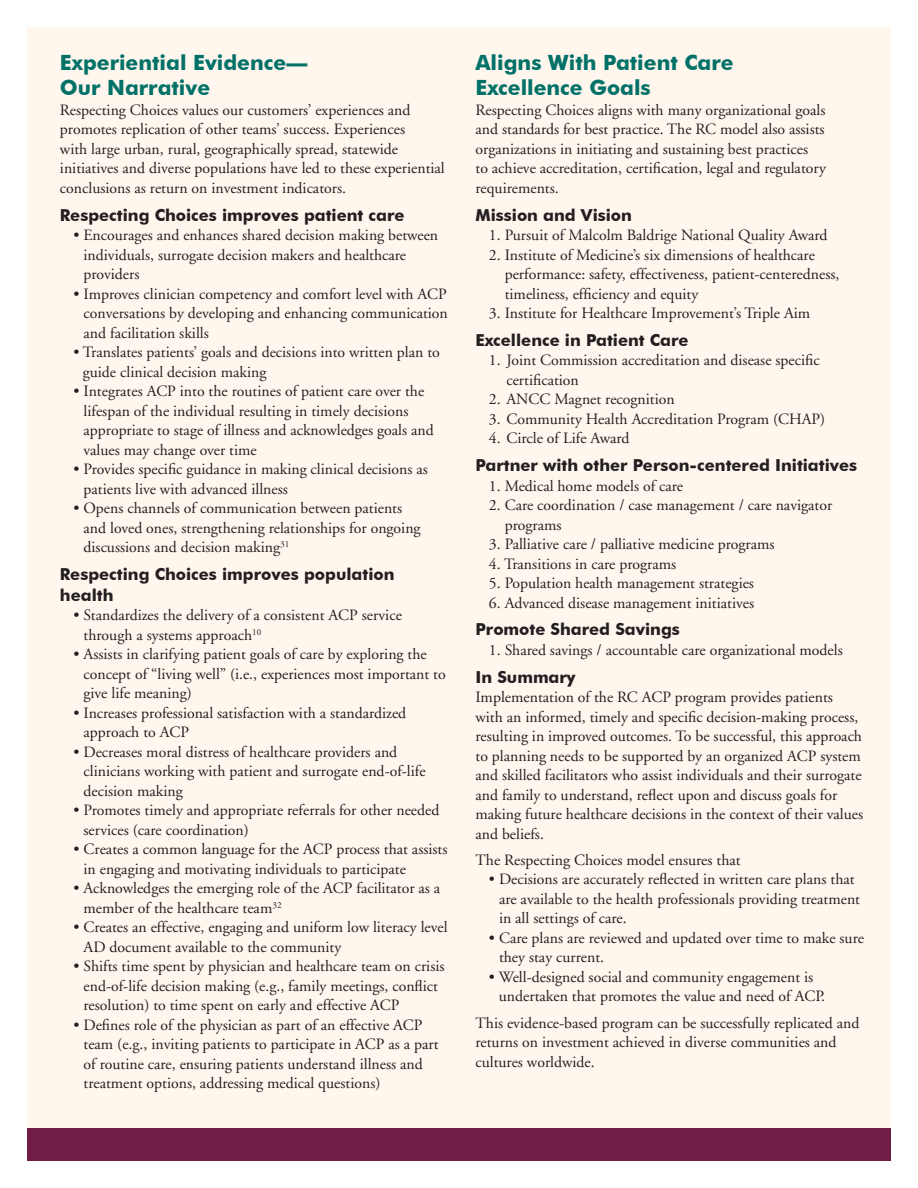
<style>
.page{position:relative;width:918px;height:1188px;background:#fff}
.page>*{position:absolute;margin:0;border:0;box-sizing:border-box;transform-origin:0 0}
.t1{font:700 21px/25.5px "Futura BT";color:#007167}
.t2{font:700 16.5px/21px "Futura BT";color:#231f20}
.t3{font:15.75px/19.5px "Adobe Garamond";color:#231f20}
</style>
<div class="page">
<div style="left:27px;top:27px;width:863px;height:1133px;background:#fff6ee"></div>
<div style="left:27px;top:1129px;width:864px;height:32px;background:#701e45"></div>
<p class="t1" style="left:60px;top:50px;width:249px">Experiential Evidence—<br>Our Narrative</p>
<p class="t3" style="left:60px;top:101px;width:386px">Respecting Choices values our customers’ experiences and promotes replication of other teams’ success. Experiences<br>with large urban, rural, geographically spread, statewide initiatives and diverse populations have led to these experiential conclusions as return on investment indicators.</p>
<p class="t2" style="left:60px;top:204px;width:346px">Respecting Choices improves patient care</p>
<p class="t3" style="left:84px;top:226px;width:356px;text-indent:-10px">• Encourages and enhances shared decision making between individuals, surrogate decision makers and healthcare providers</p>
<p class="t3" style="left:84px;top:284px;width:366px;text-align:justify;text-indent:-10px">• Improves clinician competency and comfort level with ACP conversations by developing and enhancing communication and facilitation skills</p>
<p class="t3" style="left:83px;top:343px;width:359px;text-indent:-9px">• Translates patients’ goals and decisions into written plan to guide clinical decision making</p>
<p class="t3" style="left:84px;top:382px;width:352px;text-indent:-10px">• Integrates ACP into the routines of patient care over the lifespan of the individual resulting in timely decisions appropriate to stage of illness and acknowledges goals and values may change over time</p>
<p class="t3" style="left:84px;top:460px;width:346px;text-indent:-10px">• Provides specific guidance in making clinical decisions as patients live with advanced illness</p>
<p class="t3" style="left:84px;top:499px;width:339px;text-indent:-10px">• Opens channels of communication between patients and loved ones, strengthening relationships for ongoing discussions and decision making<sup>31</sup></p>
<p class="t2" style="left:60px;top:563px;width:336px">Respecting Choices improves population health</p>
<p class="t3" style="left:84px;top:606px;width:320px;text-indent:-10px">• Standardizes the delivery of a consistent ACP service through a systems approach<sup>10</sup></p>
<p class="t3" style="left:84px;top:645px;width:364px;text-indent:-10px">• Assists in clarifying patient goals of care by exploring the concept of “living well” (i.e., experiences most important to give life meaning)</p>
<p class="t3" style="left:84px;top:704px;width:324px;text-indent:-10px">• Increases professional satisfaction with a standardized approach to ACP</p>
<p class="t3" style="left:84px;top:743px;width:344px;text-indent:-10px">• Decreases moral distress of healthcare providers and clinicians working with patient and surrogate end-of-life decision making</p>
<p class="t3" style="left:84px;top:801px;width:357px;text-indent:-10px">• Promotes timely and appropriate referrals for other needed services (care coordination)</p>
<p class="t3" style="left:84px;top:840px;width:366px;text-indent:-10px">• Creates a common language for the ACP process that assists in engaging and motivating individuals to participate</p>
<p class="t3" style="left:84px;top:879px;width:358px;text-indent:-10px">• Acknowledges the emerging role of the ACP facilitator as a member of the healthcare team<sup>32</sup></p>
<p class="t3" style="left:84px;top:918px;width:366px;text-indent:-10px">• Creates an effective, engaging and uniform low literacy level<br>AD document available to the community</p>
<p class="t3" style="left:84px;top:957px;width:363px;text-indent:-10px">• Shifts time spent by physician and healthcare team on crisis end-of-life decision making (e.g., family meetings, conflict resolution) to time spent on early and effective ACP</p>
<p class="t3" style="left:84px;top:1016px;width:357px;text-indent:-10px">• Defines role of the physician as part of an effective ACP team (e.g., inviting patients to participate in ACP as a part of routine care, ensuring patients understand illness and treatment options, addressing medical questions)</p>
<p class="t1" style="left:475px;top:50px;width:260px">Aligns With Patient Care<br>Excellence Goals</p>
<p class="t3" style="left:475px;top:101px;width:352px">Respecting Choices aligns with many organizational goals and standards for best practice. The RC model also assists organizations in initiating and sustaining best practices<br>to achieve accreditation, certification, legal and regulatory requirements.</p>
<p class="t2" style="left:475px;top:204px;width:158px">Mission and Vision</p>
<p class="t3" style="left:489px;top:226px;width:340px">1. Pursuit of Malcolm Baldrige National Quality Award</p>
<p class="t3" style="left:505px;top:245px;width:336px;text-indent:-16px">2. Institute of Medicine’s six dimensions of healthcare performance: safety, effectiveness, patient-centeredness, timeliness, efficiency and equity</p>
<p class="t3" style="left:489px;top:304px;width:323px">3. Institute for Healthcare Improvement’s Triple Aim</p>
<p class="t2" style="left:475px;top:329px;width:215px">Excellence in Patient Care</p>
<p class="t3" style="left:506px;top:351px;width:315px;text-indent:-17px">1. Joint Commission accreditation and disease specific certification</p>
<p class="t3" style="left:489px;top:390px;width:187px">2. ANCC Magnet recognition</p>
<p class="t3" style="left:489px;top:410px;width:338px">3. Community Health Accreditation Program (CHAP)</p>
<p class="t3" style="left:489px;top:429px;width:142px">4. Circle of Life Award</p>
<p class="t2" style="left:475px;top:455px;width:383px">Partner with other Person-centered Initiatives</p>
<p class="t3" style="left:489px;top:476px;width:196px">1. Medical home models of care</p>
<p class="t3" style="left:505px;top:496px;width:329px;text-indent:-16px">2. Care coordination / case management / care navigator programs</p>
<p class="t3" style="left:489px;top:535px;width:287px">3. Palliative care / palliative medicine programs</p>
<p class="t3" style="left:489px;top:554px;width:189px">4. Transitions in care programs</p>
<p class="t3" style="left:489px;top:574px;width:267px">5. Population health management strategies</p>
<p class="t3" style="left:489px;top:593px;width:267px">6. Advanced disease management initiatives</p>
<p class="t2" style="left:475px;top:619px;width:206px">Promote Shared Savings</p>
<p class="t3" style="left:489px;top:641px;width:355px">1. Shared savings / accountable care organizational models</p>
<p class="t2" style="left:475px;top:666px;width:102px">In Summary</p>
<p class="t3" style="left:475px;top:688px;width:389px">Implementation of the RC ACP program provides patients with an informed, timely and specific decision-making process, resulting in improved outcomes. To be successful, this approach to planning needs to be supported by an organized ACP system and skilled facilitators who assist individuals and their surrogate and family to understand, reflect upon and discuss goals for making future healthcare decisions in the context of their values and beliefs.</p>
<p class="t3" style="left:475px;top:851px;width:267px">The Respecting Choices model ensures that</p>
<p class="t3" style="left:499px;top:870px;width:363px;text-indent:-10px">• Decisions are accurately reflected in written care plans that are available to the health professionals providing treatment in all settings of care.</p>
<p class="t3" style="left:499px;top:929px;width:366px;text-indent:-10px">• Care plans are reviewed and updated over time to make sure they stay current.</p>
<p class="t3" style="left:499px;top:968px;width:328px;text-indent:-10px">• Well-designed social and community engagement is undertaken that promotes the value and need of ACP.</p>
<p class="t3" style="left:476px;top:1013px;width:385px">This evidence-based program can be successfully replicated and returns on investment achieved in diverse communities and cultures worldwide.</p>
</div>
